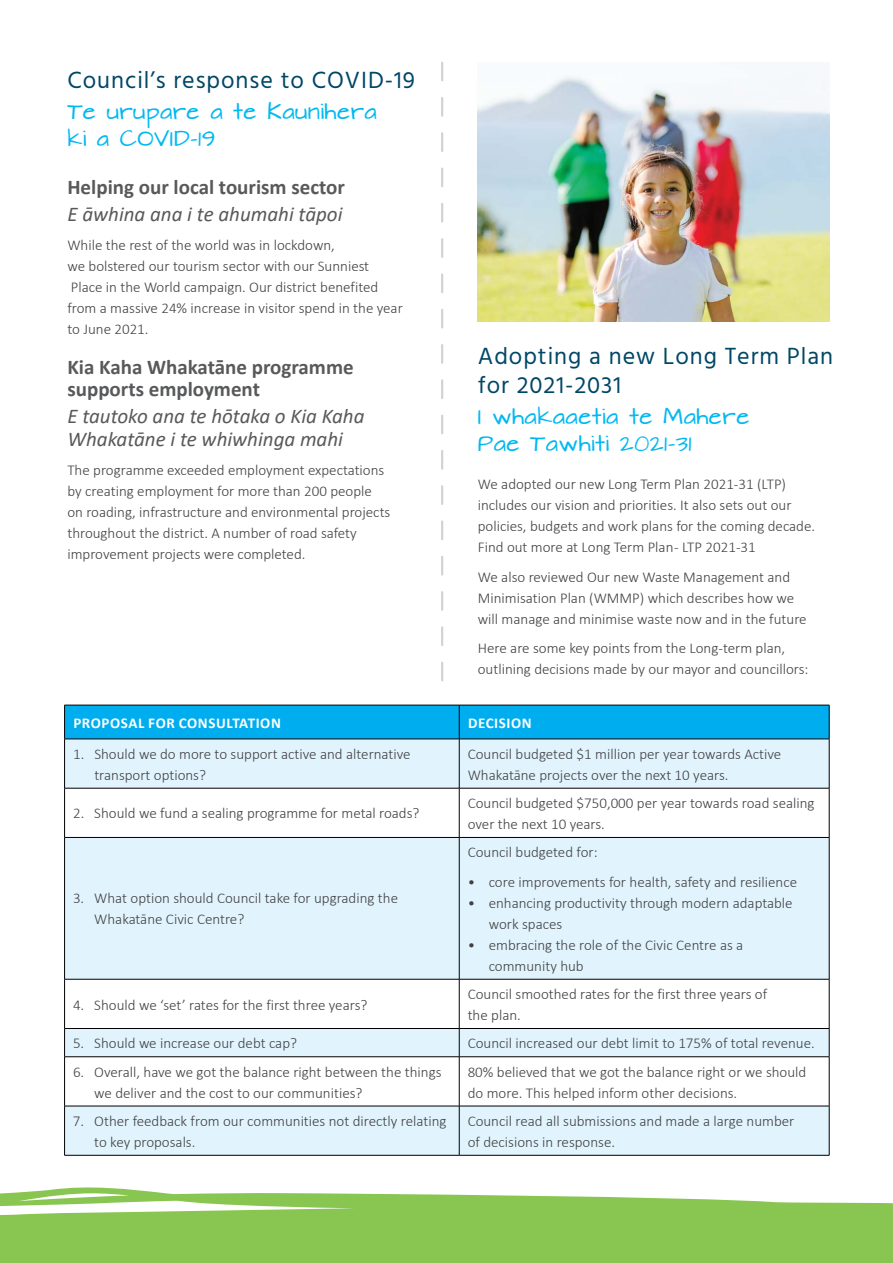
<style>
.page{position:relative;width:893px;height:1263px;background:#fff}
.page>*{position:absolute;margin:0;border:0;box-sizing:border-box;transform-origin:0 0}
.t1{font:24px/28.8px "Hind";letter-spacing:.04em;color:#004766}
.t2{font:italic 21px/22.5px "Calibri";color:#58595b}
.t3{font:700 21px/22.5px "Calibri";color:#58595b}
.t4{font:19.5px/27px "Architects Daughter";letter-spacing:.02em;color:#00b9f1}
.t5{font:300 15px/21px "Calibri";color:#414042}
.t6{font:700 15px "Calibri";letter-spacing:.04em;color:#fff}
</style>
<div class="page">
<svg style="left:0;top:1187px;width:892px;height:76px;fill:#88c651"></svg>
<svg style="left:892px;top:1203px;width:1px;height:60px"></svg>
<div style="left:65px;top:706px;width:764px;height:33px;background:#00aeef"></div>
<div style="left:65px;top:740px;width:764px;height:415px;background:#e1f4fd"></div>
<svg style="left:65px;top:789px;width:764px;height:317px;fill:#e1f4fd"></svg>
<hr style="left:64px;top:705px;width:395px;height:1px;background:#000">
<hr style="left:64px;top:705px;width:1px;height:34px;background:#000">
<hr style="left:459px;top:705px;width:370px;height:1px;background:#000">
<hr style="left:459px;top:705px;width:1px;height:34px;background:#000">
<hr style="left:829px;top:705px;width:1px;height:34px;background:#000">
<hr style="left:64px;top:739px;width:395px;height:1px;background:#000">
<hr style="left:64px;top:739px;width:1px;height:49px;background:#000">
<hr style="left:459px;top:739px;width:370px;height:1px;background:#000">
<hr style="left:459px;top:739px;width:1px;height:49px;background:#000">
<hr style="left:829px;top:739px;width:1px;height:49px;background:#000">
<hr style="left:64px;top:788px;width:395px;height:1px;background:#000">
<hr style="left:64px;top:788px;width:1px;height:49px;background:#000">
<hr style="left:459px;top:788px;width:370px;height:1px;background:#000">
<hr style="left:459px;top:788px;width:1px;height:49px;background:#000">
<hr style="left:829px;top:788px;width:1px;height:49px;background:#000">
<hr style="left:64px;top:837px;width:395px;height:1px;background:#000">
<hr style="left:64px;top:838px;width:1px;height:141px;background:#000">
<hr style="left:459px;top:837px;width:370px;height:1px;background:#000">
<hr style="left:459px;top:838px;width:1px;height:141px;background:#000">
<hr style="left:829px;top:838px;width:1px;height:141px;background:#000">
<hr style="left:64px;top:979px;width:395px;height:1px;background:#000">
<hr style="left:64px;top:979px;width:1px;height:49px;background:#000">
<hr style="left:459px;top:979px;width:370px;height:1px;background:#000">
<hr style="left:459px;top:979px;width:1px;height:49px;background:#000">
<hr style="left:829px;top:979px;width:1px;height:49px;background:#000">
<hr style="left:64px;top:1028px;width:395px;height:1px;background:#000">
<svg style="left:64px;top:1029px;width:1px;height:27px"></svg>
<hr style="left:459px;top:1028px;width:370px;height:1px;background:#000">
<svg style="left:459px;top:1029px;width:1px;height:27px"></svg>
<svg style="left:829px;top:1029px;width:1px;height:27px"></svg>
<hr style="left:64px;top:1056px;width:395px;height:1px;background:#000">
<hr style="left:64px;top:1057px;width:1px;height:49px;background:#000">
<hr style="left:459px;top:1056px;width:370px;height:1px;background:#000">
<hr style="left:459px;top:1057px;width:1px;height:49px;background:#000">
<hr style="left:829px;top:1057px;width:1px;height:49px;background:#000">
<hr style="left:64px;top:1106px;width:395px;height:1px;background:#000">
<hr style="left:64px;top:1106px;width:1px;height:49px;background:#000">
<hr style="left:459px;top:1106px;width:370px;height:1px;background:#000">
<hr style="left:459px;top:1106px;width:1px;height:49px;background:#000">
<hr style="left:829px;top:1106px;width:1px;height:49px;background:#000">
<hr style="left:64px;top:1155px;width:395px;height:1px;background:#000">
<hr style="left:459px;top:1155px;width:370px;height:1px;background:#000">
<img style="left:478px;top:73px;width:351px;height:248px">
<svg style="left:441px;top:63px;width:2px;height:617px"></svg>
<h1 class="t1" style="left:67px;top:67px;width:349px">Council’s response to COVID-19</h1>
<h3 class="t4" style="left:67px;top:99px;width:311px">Te urupare a te Kaunihera ki a COVID-19</h3>
<h2 class="t3" style="left:67px;top:176px;width:279px">Helping our local tourism sector</h2>
<h2 class="t2" style="left:67px;top:202px;width:277px">E āwhina ana i te ahumahi tāpoi</h2>
<p class="t5" style="left:67px;top:235px;width:337px">While the rest of the world was in lockdown,<br>we bolstered our tourism sector with our Sunniest Place in the World campaign. Our district benefited from a massive 24% increase in visitor spend in the year to June 2021.</p>
<h2 class="t3" style="left:67px;top:355px;width:288px">Kia Kaha Whakatāne programme supports employment</h2>
<h2 class="t2" style="left:67px;top:404px;width:299px">E tautoko ana te hōtaka o Kia Kaha<br>Whakatāne i te whiwhinga mahi</h2>
<p class="t5" style="left:67px;top:460px;width:324px">The programme exceeded employment expectations by creating employment for more than 200 people on roading, infrastructure and environmental projects throughout the district. A number of road safety improvement projects were completed.</p>
<h1 class="t1" style="left:478px;top:343px;width:357px">Adopting a new Long Term Plan for 2021-2031</h1>
<h3 class="t4" style="left:478px;top:404px;width:273px">I whakaaetia te Mahere<br>Pae Tawhiti 2021-31</h3>
<p class="t5" style="left:478px;top:473px;width:339px">We adopted our new Long Term Plan 2021-31 (LTP) includes our vision and priorities. It also sets out our policies, budgets and work plans for the coming decade.<br>Find out more at Long Term Plan - LTP 2021-31</p>
<p class="t5" style="left:478px;top:566px;width:330px">We also reviewed Our new Waste Management and<br>Minimisation Plan (WMMP) which describes how we will manage and minimise waste now and in the future</p>
<p class="t5" style="left:478px;top:637px;width:332px">Here are some key points from the Long-term plan, outlining decisions made by our mayor and councillors:</p>
<p class="t6" style="left:73px;top:712px;width:209px">PROPOSAL FOR CONSULTATION</p>
<p class="t6" style="left:468px;top:712px;width:65px">DECISION</p>
<p class="t5" style="left:94px;top:743px;width:318px;text-indent:-21px">1. Should we do more to support active and alternative transport options?</p>
<p class="t5" style="left:468px;top:743px;width:315px">Council budgeted $1 million per year towards Active<br>Whakatāne projects over the next 10 years.</p>
<p class="t5" style="left:73px;top:803px;width:348px">2. Should we fund a sealing programme for metal roads?</p>
<p class="t5" style="left:468px;top:792px;width:348px">Council budgeted $750,000 per year towards road sealing over the next 10 years.</p>
<p class="t5" style="left:94px;top:888px;width:305px;text-indent:-21px">3. What option should Council take for upgrading the<br>Whakatāne Civic Centre?</p>
<p class="t5" style="left:468px;top:841px;width:131px">Council budgeted for:</p>
<p class="t5" style="left:468px;top:871px;width:331px">• core improvements for health, safety and resilience</p>
<p class="t5" style="left:489px;top:892px;width:305px;text-indent:-21px">• enhancing productivity through modern adaptable work spaces</p>
<p class="t5" style="left:489px;top:934px;width:256px;text-indent:-21px">• embracing the role of the Civic Centre as a community hub</p>
<p class="t5" style="left:73px;top:994px;width:296px">4. Should we ‘set’ rates for the first three years?</p>
<p class="t5" style="left:468px;top:983px;width:301px">Council smoothed rates for the first three years of the plan.</p>
<p class="t5" style="left:73px;top:1033px;width:226px">5. Should we increase our debt cap?</p>
<p class="t5" style="left:468px;top:1033px;width:349px">Council increased our debt limit to 175% of total revenue.</p>
<p class="t5" style="left:94px;top:1061px;width:349px;text-indent:-21px">6. Overall, have we got the balance right between the things we deliver and the cost to our communities?</p>
<p class="t5" style="left:468px;top:1061px;width:340px">80% believed that we got the balance right or we should do more. This helped inform other decisions.</p>
<p class="t5" style="left:94px;top:1110px;width:354px;text-indent:-21px">7. Other feedback from our communities not directly relating to key proposals.</p>
<p class="t5" style="left:468px;top:1110px;width:328px">Council read all submissions and made a large number of decisions in response.</p>
</div>
